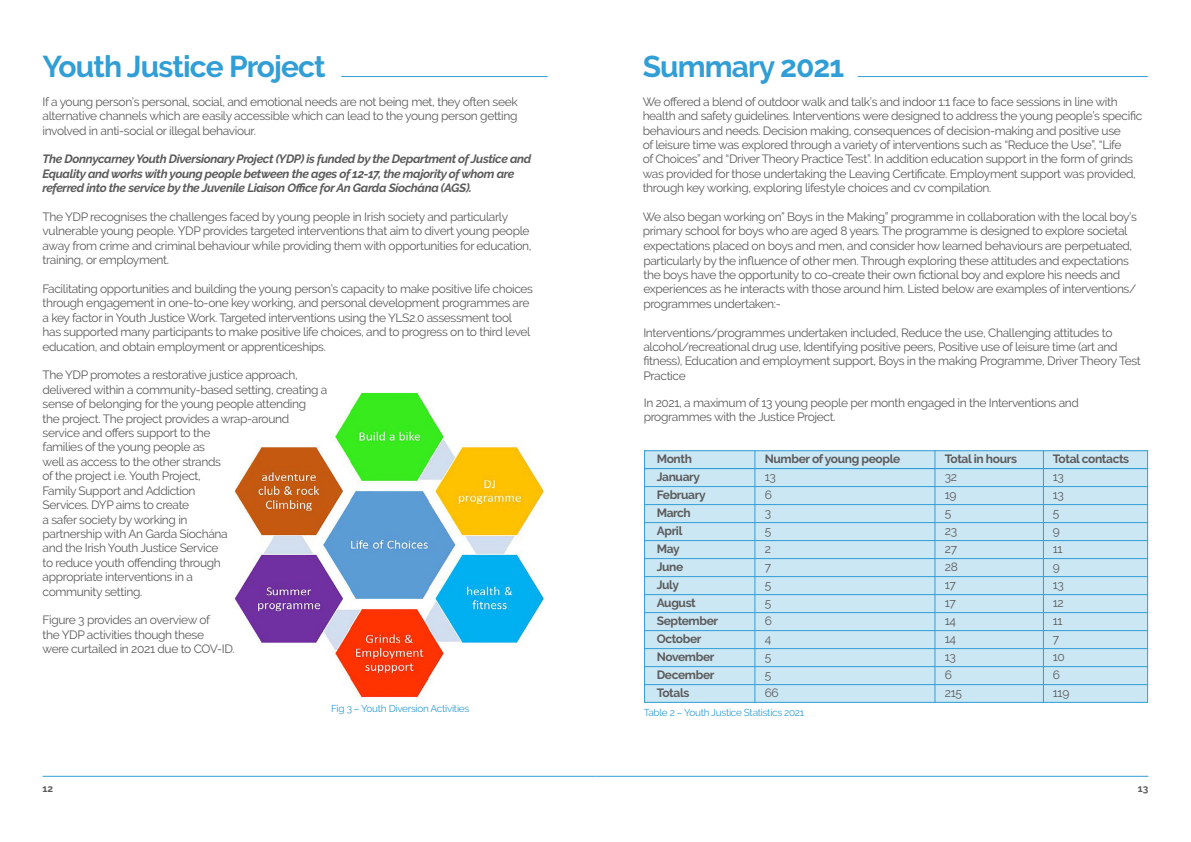
<style>
.page{position:relative;width:1191px;height:842px;background:#fff}
.page>*{position:absolute;margin:0;border:0;box-sizing:border-box;transform-origin:0 0}
.t1{font:700 30px "Raleway";letter-spacing:-.03em;color:#319ed6}
.t2{font:12px/14.4px "Raleway";letter-spacing:-.03em;color:#5b5b5b}
.t3{font:italic 700 12px/14.4px "Raleway";letter-spacing:-.03em;color:#5b5b5b}
.t4{font:700 12px "Raleway";letter-spacing:-.03em;color:#5b5b5b}
.t5{font:10px "Raleway";letter-spacing:-.03em;color:#319ed6}
.t6{font:700 10px "Raleway";color:#5b5b5b}
</style>
<div class="page">
<div style="left:644px;top:430px;width:503px;height:272px;background:linear-gradient(to right,#cce7f4,#cce7f4)"></div>
<hr style="left:644px;top:486px;width:504px;height:1px;background:#319ed6">
<hr style="left:644px;top:504px;width:504px;height:1px;background:#319ed6">
<hr style="left:644px;top:522px;width:504px;height:1px;background:#319ed6">
<hr style="left:644px;top:540px;width:504px;height:1px;background:#319ed6">
<hr style="left:644px;top:558px;width:504px;height:1px;background:#319ed6">
<hr style="left:644px;top:576px;width:504px;height:1px;background:#319ed6">
<hr style="left:644px;top:594px;width:504px;height:1px;background:#319ed6">
<hr style="left:644px;top:612px;width:504px;height:1px;background:#319ed6">
<hr style="left:644px;top:630px;width:504px;height:1px;background:#319ed6">
<hr style="left:644px;top:648px;width:504px;height:1px;background:#319ed6">
<hr style="left:644px;top:666px;width:504px;height:1px;background:#319ed6">
<hr style="left:644px;top:684px;width:504px;height:1px;background:#319ed6">
<hr style="left:754px;top:450px;width:1px;height:252px;background:#319ed6">
<hr style="left:644px;top:450px;width:504px;height:1px;background:#319ed6">
<hr style="left:644px;top:468px;width:504px;height:1px;background:#319ed6">
<hr style="left:934px;top:450px;width:1px;height:252px;background:#319ed6">
<hr style="left:1043px;top:450px;width:1px;height:252px;background:#319ed6">
<hr style="left:43px;top:776px;width:552px;height:1px;background:#319ed6">
<div style="left:631px;top:428px;width:534px;height:22px;background:#fff"></div>
<img style="left:234px;top:393px;width:310px;height:304px">
<hr style="left:595px;top:776px;width:553px;height:1px;background:#319ed6">
<hr style="left:341px;top:76px;width:206px;height:1px;background:#319ed6">
<hr style="left:857px;top:76px;width:290px;height:1px;background:#319ed6">
<h1 class="t1" style="left:43px;top:49px;width:284px">Youth Justice Project</h1>
<p class="t2" style="left:43px;top:94px;width:477px;text-align:justify">If a young person’s personal, social, and emotional needs are not being met, they often seek alternative channels which are easily accessible which can lead to the young person getting involved in anti-social or illegal behaviour.</p>
<p class="t3" style="left:43px;top:152px;width:490px">The Donnycarney Youth Diversionary Project (YDP) is funded by the Department of Justice and<br>Equality and works with young people between the ages of 12-17, the majority of whom are referred into the service by the Juvenile Liaison Office for An Garda Síochána (AGS).</p>
<p class="t2" style="left:43px;top:210px;width:490px">The YDP recognises the challenges faced by young people in Irish society and particularly vulnerable young people. YDP provides targeted interventions that aim to divert young people away from crime and criminal behaviour while providing them with opportunities for education, training, or employment.</p>
<p class="t2" style="left:43px;top:282px;width:492px">Facilitating opportunities and building the young person’s capacity to make positive life choices through engagement in one-to-one key working, and personal development programmes are a key factor in Youth Justice Work. Targeted interventions using the YLS2.0 assessment tool has supported many participants to make positive life choices, and to progress on to third level education, and obtain employment or apprenticeships.</p>
<p class="t2" style="left:43px;top:368px;width:286px">The YDP promotes a restorative justice approach, delivered within a community-based setting, creating a sense of belonging for the young people attending<br>the project. The project provides a wrap-around service and offers support to the<br>families of the young people as<br>well as access to the other strands<br>of the project i.e. Youth Project,<br>Family Support and Addiction<br>Services. DYP aims to create<br>a safer society by working in<br>partnership with An Garda Síochána<br>and the Irish Youth Justice Service<br>to reduce youth offending through<br>appropriate interventions in a<br>community setting.</p>
<p class="t2" style="left:43px;top:613px;width:194px">Figure 3 provides an overview of<br>the YDP activities though these<br>were curtailed in 2021 due to COV-ID.</p>
<p class="t5" style="left:331px;top:703px;width:140px">Fig 3 – Youth Diversion Activities</p>
<h1 class="t1" style="left:642px;top:49px;width:203px">Summary 2021</h1>
<p class="t2" style="left:642px;top:94px;width:501px">We offered a blend of outdoor walk and talk’s and indoor 1:1 face to face sessions in line with health and safety guidelines. Interventions were designed to address the young people’s specific behaviours and needs. Decision making, consequences of decision-making and positive use<br>of leisure time was explored through a variety of interventions such as “Reduce the Use”, “Life<br>of Choices” and “Driver Theory Practice Test”. In addition education support in the form of grinds was provided for those undertaking the Leaving Certificate. Employment support was provided, through key working, exploring lifestyle choices and cv compilation.</p>
<p class="t2" style="left:642px;top:210px;width:496px">We also began working on” Boys in the Making” programme in collaboration with the local boy’s primary school for boys who are aged 8 years. The programme is designed to explore societal expectations placed on boys and men, and consider how learned behaviours are perpetuated, particularly by the influence of other men. Through exploring these attitudes and expectations the boys have the opportunity to co-create their own fictional boy and explore his needs and experiences as he interacts with those around him. Listed below are examples of interventions/ programmes undertaken:-</p>
<p class="t2" style="left:643px;top:325px;width:499px">Interventions/programmes undertaken included, Reduce the use, Challenging attitudes to alcohol/recreational drug use, Identifying positive peers, Positive use of leisure time (art and fitness), Education and employment support, Boys in the making Programme, Driver Theory Test Practice</p>
<p class="t2" style="left:643px;top:395px;width:437px">In 2021, a maximum of 13 young people per month engaged in the Interventions and programmes with the Justice Project.</p>
<p class="t4" style="left:656px;top:452px;width:37px">Month</p>
<p class="t4" style="left:764px;top:452px;width:137px">Number of young people</p>
<p class="t4" style="left:944px;top:452px;width:74px">Total in hours</p>
<p class="t4" style="left:1052px;top:452px;width:78px">Total contacts</p>
<p class="t4" style="left:656px;top:470px;width:45px">January</p>
<p class="t2" style="left:764px;top:470px;width:13px">13</p>
<p class="t2" style="left:944px;top:470px;width:14px">32</p>
<p class="t2" style="left:1052px;top:470px;width:13px">13</p>
<p class="t4" style="left:656px;top:488px;width:50px">February</p>
<p class="t2" style="left:764px;top:488px;width:9px">6</p>
<p class="t2" style="left:944px;top:488px;width:13px">19</p>
<p class="t2" style="left:1052px;top:488px;width:13px">13</p>
<p class="t4" style="left:656px;top:506px;width:36px">March</p>
<p class="t2" style="left:764px;top:506px;width:8px">3</p>
<p class="t2" style="left:944px;top:506px;width:8px">5</p>
<p class="t2" style="left:1052px;top:506px;width:8px">5</p>
<p class="t4" style="left:656px;top:524px;width:27px">April</p>
<p class="t2" style="left:764px;top:524px;width:8px">5</p>
<p class="t2" style="left:944px;top:524px;width:14px">23</p>
<p class="t2" style="left:1052px;top:524px;width:9px">9</p>
<p class="t4" style="left:656px;top:542px;width:24px">May</p>
<p class="t2" style="left:764px;top:542px;width:8px">2</p>
<p class="t2" style="left:944px;top:542px;width:14px">27</p>
<p class="t2" style="left:1052px;top:542px;width:11px">11</p>
<p class="t4" style="left:656px;top:560px;width:28px">June</p>
<p class="t2" style="left:764px;top:560px;width:8px">7</p>
<p class="t2" style="left:944px;top:560px;width:15px">28</p>
<p class="t2" style="left:1052px;top:560px;width:9px">9</p>
<p class="t4" style="left:656px;top:578px;width:24px">July</p>
<p class="t2" style="left:764px;top:578px;width:8px">5</p>
<p class="t2" style="left:944px;top:578px;width:12px">17</p>
<p class="t2" style="left:1052px;top:578px;width:13px">13</p>
<p class="t4" style="left:656px;top:596px;width:41px">August</p>
<p class="t2" style="left:764px;top:596px;width:8px">5</p>
<p class="t2" style="left:944px;top:596px;width:12px">17</p>
<p class="t2" style="left:1052px;top:596px;width:13px">12</p>
<p class="t4" style="left:656px;top:614px;width:63px">September</p>
<p class="t2" style="left:764px;top:614px;width:9px">6</p>
<p class="t2" style="left:944px;top:614px;width:13px">14</p>
<p class="t2" style="left:1052px;top:614px;width:11px">11</p>
<p class="t4" style="left:656px;top:632px;width:46px">October</p>
<p class="t2" style="left:764px;top:632px;width:8px">4</p>
<p class="t2" style="left:944px;top:632px;width:13px">14</p>
<p class="t2" style="left:1052px;top:632px;width:8px">7</p>
<p class="t4" style="left:656px;top:650px;width:59px">November</p>
<p class="t2" style="left:764px;top:650px;width:8px">5</p>
<p class="t2" style="left:944px;top:650px;width:13px">13</p>
<p class="t2" style="left:1052px;top:650px;width:14px">10</p>
<p class="t4" style="left:656px;top:668px;width:59px">December</p>
<p class="t2" style="left:764px;top:668px;width:8px">5</p>
<p class="t2" style="left:944px;top:668px;width:9px">6</p>
<p class="t2" style="left:1052px;top:668px;width:9px">6</p>
<p class="t4" style="left:656px;top:686px;width:34px">Totals</p>
<p class="t2" style="left:764px;top:686px;width:16px">66</p>
<p class="t2" style="left:944px;top:686px;width:19px">215</p>
<p class="t2" style="left:1052px;top:686px;width:18px">119</p>
<p class="t5" style="left:643px;top:706px;width:162px">Table 2 – Youth Justice Statistics 2021</p>
<p class="t6" style="left:43px;top:783px;width:12px">12</p>
<p class="t6" style="left:1138px;top:783px;width:12px">13</p>
</div>
